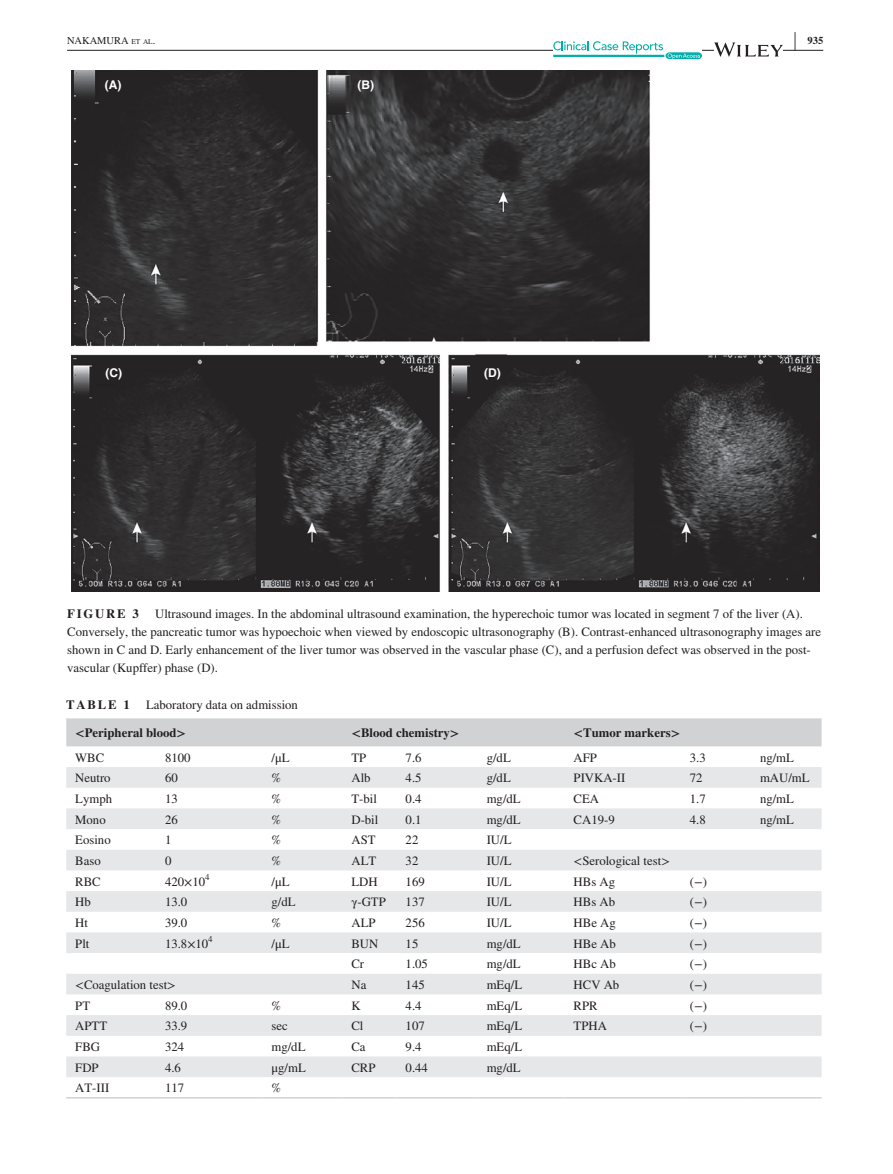
<style>
.page{position:relative;width:893px;height:1174px;background:#fff}
.page>*{position:absolute;margin:0;border:0;box-sizing:border-box;transform-origin:0 0}
.t1{font:700 25.95px "STIX";color:#231f20;scale:.36 1}
.t2{font:12.75px/18px "STIX";color:#231f20}
.t3{font:700 12.75px "STIX";color:#231f20}
.t4{font:700 12px "Helvetica";color:#fff}
.t5{font:10.5px "STIX";color:#231f20}
.t6{font:700 10.5px "STIX";color:#231f20}
.t7{font:8.85px "STIX";color:#231f20}
.s1{font-size:7.35px}
</style>
<div class="page">
<hr style="left:67px;top:50px;width:756px;height:1px;background:#231f20">
<svg style="left:553px;top:41px;width:149px;height:18px"></svg>
<svg style="left:714px;top:42px;width:69px;height:15px"></svg>
<img style="left:71px;top:70px;width:748px;height:521px">
<div style="left:66px;top:718px;width:756px;height:28px;background:#d1d2d4"></div>
<svg style="left:66px;top:767px;width:756px;height:310px;fill:#e6e7e9"></svg>
<hr style="left:66px;top:1097px;width:90px;height:1px;background:#d1d2d4">
<hr style="left:156px;top:1097px;width:106px;height:1px;background:#d1d2d4">
<hr style="left:262px;top:1097px;width:80px;height:1px;background:#d1d2d4">
<hr style="left:342px;top:1097px;width:55px;height:1px;background:#d1d2d4">
<hr style="left:397px;top:1097px;width:81px;height:1px;background:#d1d2d4">
<hr style="left:478px;top:1097px;width:87px;height:1px;background:#d1d2d4">
<hr style="left:565px;top:1097px;width:116px;height:1px;background:#d1d2d4">
<hr style="left:681px;top:1097px;width:70px;height:1px;background:#d1d2d4">
<hr style="left:751px;top:1097px;width:71px;height:1px;background:#d1d2d4">
<h1 class="t1" style="left:794px;top:26px;width:7px">|</h1>
<p class="t5" style="left:67px;top:33px;width:90px">NAKAMURA <span class="s1">et al</span>.</p>
<p class="t6" style="left:807px;top:34px;width:17px">935</p>
<p class="t4" style="left:105px;top:77px;width:18px">(A)</p>
<p class="t4" style="left:357px;top:77px;width:18px">(B)</p>
<p class="t4" style="left:105px;top:365px;width:18px">(C)</p>
<p class="t4" style="left:484px;top:365px;width:18px">(D)</p>
<p class="t3" style="left:67px;top:606px;width:73px">FIGURE 3</p>
<p class="t2" style="left:67px;top:606px;width:755px;text-indent:88px">Ultrasound images. In the abdominal ultrasound examination, the hyperechoic tumor was located in segment 7 of the liver (A).<br>Conversely, the pancreatic tumor was hypoechoic when viewed by endoscopic ultrasonography (B). Contrast-enhanced ultrasonography images are shown in C and D. Early enhancement of the liver tumor was observed in the vascular phase (C), and a perfusion defect was observed in the post&shy;vascular (Kupffer) phase (D).</p>
<p class="t3" style="left:66px;top:696px;width:65px">TABLE 1</p>
<p class="t2" style="left:146px;top:696px;width:153px">Laboratory data on admission</p>
<p class="t3" style="left:75px;top:725px;width:112px">&lt;Peripheral blood&gt;</p>
<p class="t3" style="left:351px;top:725px;width:110px">&lt;Blood chemistry&gt;</p>
<p class="t3" style="left:574px;top:725px;width:108px">&lt;Tumor markers&gt;</p>
<p class="t2" style="left:75px;top:749px;width:31px">WBC</p>
<p class="t2" style="left:165px;top:749px;width:27px">8100</p>
<p class="t2" style="left:271px;top:749px;width:20px">/μL</p>
<p class="t2" style="left:351px;top:749px;width:16px">TP</p>
<p class="t2" style="left:406px;top:749px;width:17px">7.6</p>
<p class="t2" style="left:487px;top:749px;width:26px">g/dL</p>
<p class="t2" style="left:574px;top:749px;width:25px">AFP</p>
<p class="t2" style="left:690px;top:749px;width:17px">3.3</p>
<p class="t2" style="left:760px;top:749px;width:36px">ng/mL</p>
<p class="t2" style="left:75px;top:769px;width:37px">Neutro</p>
<p class="t2" style="left:165px;top:769px;width:14px">60</p>
<p class="t2" style="left:271px;top:769px;width:11px">%</p>
<p class="t2" style="left:351px;top:769px;width:21px">Alb</p>
<p class="t2" style="left:406px;top:769px;width:17px">4.5</p>
<p class="t2" style="left:487px;top:769px;width:26px">g/dL</p>
<p class="t2" style="left:574px;top:769px;width:53px">PIVKA-II</p>
<p class="t2" style="left:690px;top:769px;width:14px">72</p>
<p class="t2" style="left:760px;top:769px;width:51px">mAU/mL</p>
<p class="t2" style="left:75px;top:790px;width:38px">Lymph</p>
<p class="t2" style="left:165px;top:790px;width:14px">13</p>
<p class="t2" style="left:271px;top:790px;width:11px">%</p>
<p class="t2" style="left:351px;top:790px;width:27px">T-bil</p>
<p class="t2" style="left:406px;top:790px;width:17px">0.4</p>
<p class="t2" style="left:487px;top:790px;width:36px">mg/dL</p>
<p class="t2" style="left:574px;top:790px;width:27px">CEA</p>
<p class="t2" style="left:690px;top:790px;width:17px">1.7</p>
<p class="t2" style="left:760px;top:790px;width:36px">ng/mL</p>
<p class="t2" style="left:75px;top:811px;width:32px">Mono</p>
<p class="t2" style="left:165px;top:811px;width:14px">26</p>
<p class="t2" style="left:271px;top:811px;width:11px">%</p>
<p class="t2" style="left:351px;top:811px;width:28px">D-bil</p>
<p class="t2" style="left:406px;top:811px;width:17px">0.1</p>
<p class="t2" style="left:487px;top:811px;width:36px">mg/dL</p>
<p class="t2" style="left:574px;top:811px;width:43px">CA19-9</p>
<p class="t2" style="left:690px;top:811px;width:17px">4.8</p>
<p class="t2" style="left:760px;top:811px;width:36px">ng/mL</p>
<p class="t2" style="left:75px;top:831px;width:37px">Eosino</p>
<p class="t2" style="left:165px;top:831px;width:8px">1</p>
<p class="t2" style="left:271px;top:831px;width:11px">%</p>
<p class="t2" style="left:351px;top:831px;width:26px">AST</p>
<p class="t2" style="left:406px;top:831px;width:14px">22</p>
<p class="t2" style="left:487px;top:831px;width:26px">IU/L</p>
<p class="t2" style="left:75px;top:852px;width:27px">Baso</p>
<p class="t2" style="left:165px;top:852px;width:8px">0</p>
<p class="t2" style="left:271px;top:852px;width:11px">%</p>
<p class="t2" style="left:351px;top:852px;width:26px">ALT</p>
<p class="t2" style="left:406px;top:852px;width:14px">32</p>
<p class="t2" style="left:487px;top:852px;width:26px">IU/L</p>
<p class="t2" style="left:574px;top:852px;width:98px">&lt;Serological test&gt;</p>
<p class="t2" style="left:75px;top:873px;width:27px">RBC</p>
<p class="t2" style="left:165px;top:873px;width:42px">420×10</p>
<p class="t7" style="left:205px;top:870px;width:6px">4</p>
<p class="t2" style="left:271px;top:873px;width:20px">/μL</p>
<p class="t2" style="left:351px;top:873px;width:28px">LDH</p>
<p class="t2" style="left:406px;top:873px;width:21px">169</p>
<p class="t2" style="left:487px;top:873px;width:26px">IU/L</p>
<p class="t2" style="left:574px;top:873px;width:43px">HBs Ag</p>
<p class="t2" style="left:690px;top:873px;width:19px">(−)</p>
<p class="t2" style="left:75px;top:893px;width:17px">Hb</p>
<p class="t2" style="left:165px;top:893px;width:24px">13.0</p>
<p class="t2" style="left:271px;top:893px;width:26px">g/dL</p>
<p class="t2" style="left:351px;top:893px;width:36px">γ-GTP</p>
<p class="t2" style="left:406px;top:893px;width:21px">137</p>
<p class="t2" style="left:487px;top:893px;width:26px">IU/L</p>
<p class="t2" style="left:574px;top:893px;width:43px">HBs Ab</p>
<p class="t2" style="left:690px;top:893px;width:19px">(−)</p>
<p class="t2" style="left:75px;top:914px;width:14px">Ht</p>
<p class="t2" style="left:165px;top:914px;width:24px">39.0</p>
<p class="t2" style="left:271px;top:914px;width:11px">%</p>
<p class="t2" style="left:351px;top:914px;width:26px">ALP</p>
<p class="t2" style="left:406px;top:914px;width:21px">256</p>
<p class="t2" style="left:487px;top:914px;width:26px">IU/L</p>
<p class="t2" style="left:574px;top:914px;width:44px">HBe Ag</p>
<p class="t2" style="left:690px;top:914px;width:19px">(−)</p>
<p class="t2" style="left:75px;top:935px;width:16px">Plt</p>
<p class="t2" style="left:165px;top:935px;width:45px">13.8×10</p>
<p class="t7" style="left:208px;top:932px;width:6px">4</p>
<p class="t2" style="left:271px;top:935px;width:20px">/μL</p>
<p class="t2" style="left:351px;top:935px;width:28px">BUN</p>
<p class="t2" style="left:406px;top:935px;width:14px">15</p>
<p class="t2" style="left:487px;top:935px;width:36px">mg/dL</p>
<p class="t2" style="left:574px;top:935px;width:44px">HBe Ab</p>
<p class="t2" style="left:690px;top:935px;width:19px">(−)</p>
<p class="t2" style="left:351px;top:955px;width:14px">Cr</p>
<p class="t2" style="left:406px;top:955px;width:24px">1.05</p>
<p class="t2" style="left:487px;top:955px;width:36px">mg/dL</p>
<p class="t2" style="left:574px;top:955px;width:44px">HBc Ab</p>
<p class="t2" style="left:690px;top:955px;width:19px">(−)</p>
<p class="t2" style="left:75px;top:976px;width:102px">&lt;Coagulation test&gt;</p>
<p class="t2" style="left:351px;top:976px;width:16px">Na</p>
<p class="t2" style="left:406px;top:976px;width:21px">145</p>
<p class="t2" style="left:487px;top:976px;width:37px">mEq/L</p>
<p class="t2" style="left:574px;top:976px;width:47px">HCV Ab</p>
<p class="t2" style="left:690px;top:976px;width:19px">(−)</p>
<p class="t2" style="left:75px;top:997px;width:16px">PT</p>
<p class="t2" style="left:165px;top:997px;width:24px">89.0</p>
<p class="t2" style="left:271px;top:997px;width:11px">%</p>
<p class="t2" style="left:351px;top:997px;width:11px">K</p>
<p class="t2" style="left:406px;top:997px;width:17px">4.4</p>
<p class="t2" style="left:487px;top:997px;width:37px">mEq/L</p>
<p class="t2" style="left:574px;top:997px;width:26px">RPR</p>
<p class="t2" style="left:690px;top:997px;width:19px">(−)</p>
<p class="t2" style="left:75px;top:1017px;width:33px">APTT</p>
<p class="t2" style="left:165px;top:1017px;width:24px">33.9</p>
<p class="t2" style="left:271px;top:1017px;width:18px">sec</p>
<p class="t2" style="left:351px;top:1017px;width:14px">Cl</p>
<p class="t2" style="left:406px;top:1017px;width:21px">107</p>
<p class="t2" style="left:487px;top:1017px;width:37px">mEq/L</p>
<p class="t2" style="left:574px;top:1017px;width:35px">TPHA</p>
<p class="t2" style="left:690px;top:1017px;width:19px">(−)</p>
<p class="t2" style="left:75px;top:1038px;width:26px">FBG</p>
<p class="t2" style="left:165px;top:1038px;width:21px">324</p>
<p class="t2" style="left:271px;top:1038px;width:36px">mg/dL</p>
<p class="t2" style="left:351px;top:1038px;width:16px">Ca</p>
<p class="t2" style="left:406px;top:1038px;width:17px">9.4</p>
<p class="t2" style="left:487px;top:1038px;width:37px">mEq/L</p>
<p class="t2" style="left:75px;top:1059px;width:25px">FDP</p>
<p class="t2" style="left:165px;top:1059px;width:17px">4.6</p>
<p class="t2" style="left:271px;top:1059px;width:36px">μg/mL</p>
<p class="t2" style="left:351px;top:1059px;width:26px">CRP</p>
<p class="t2" style="left:406px;top:1059px;width:24px">0.44</p>
<p class="t2" style="left:487px;top:1059px;width:36px">mg/dL</p>
<p class="t2" style="left:75px;top:1079px;width:35px">AT-III</p>
<p class="t2" style="left:165px;top:1079px;width:21px">117</p>
<p class="t2" style="left:271px;top:1079px;width:11px">%</p>
</div>
